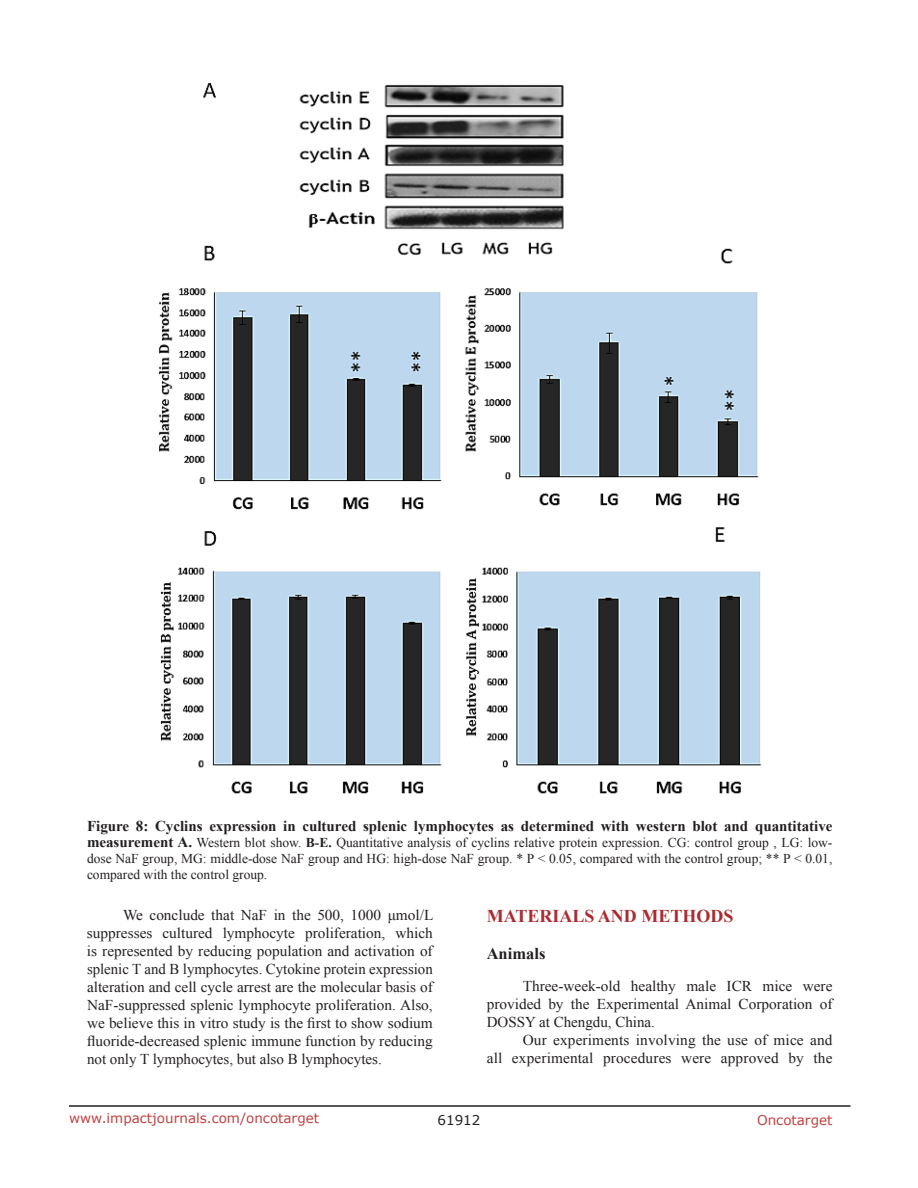
<style>
.page{position:relative;width:918px;height:1188px;background:#fff}
.page>*{position:absolute;margin:0;border:0;box-sizing:border-box;transform-origin:0 0}
.t1{font:700 18px "Times New Roman";color:#ac2b31}
.t2{font:700 16.5px "Times New Roman";color:#231f20}
.t3{font:15px/18px "Times New Roman";color:#231f20;text-align:justify}
.t4{font:700 15px "Times New Roman";color:#231f20}
.t5{font:13.5px/16.2px "Times New Roman";color:#231f20;text-align:justify}
.t6{font:13.5px "Verdana";color:#c24141}
.t7{font:13.5px "Verdana";color:#231f20}
.s1{font-weight:700;font-size:15px}
.s2{font-weight:700}
</style>
<div class="page">
<hr style="left:69px;top:1105px;width:781px;height:2px;background:#231f20">
<img style="left:158px;top:83px;width:604px;height:711px">
<p class="t4" style="left:87px;top:815px;width:747px">Figure 8: Cyclins expression in cultured splenic lymphocytes as determined with western blot and quantitative</p>
<p class="t5" style="left:87px;top:834px;width:747px"><span class="s1">measurement A.</span> Western blot show. <span class="s2">B-E.</span> Quantitative analysis of cyclins relative protein expression. CG: control group , LG: low&shy;dose NaF group, MG: middle-dose NaF group and HG: high-dose NaF group. * P &lt; 0.05, compared with the control group; ** P &lt; 0.01, compared with the control group.</p>
<p class="t3" style="left:87px;top:906px;width:348px;text-indent:36px">We conclude that NaF in the 500, 1000 μmol/L suppresses cultured lymphocyte proliferation, which is represented by reducing population and activation of splenic T and B lymphocytes. Cytokine protein expression alteration and cell cycle arrest are the molecular basis of NaF-suppressed splenic lymphocyte proliferation. Also, we believe this in vitro study is the first to show sodium fluoride-decreased splenic immune function by reducing not only T lymphocytes, but also B lymphocytes.</p>
<p class="t1" style="left:487px;top:903px;width:248px">MATERIALS AND METHODS</p>
<p class="t2" style="left:487px;top:942px;width:60px">Animals</p>
<p class="t3" style="left:487px;top:977px;width:347px;text-indent:36px">Three-week-old healthy male ICR mice were provided by the Experimental Animal Corporation of DOSSY at Chengdu, China.</p>
<p class="t3" style="left:487px;top:1031px;width:347px;text-align:right">Our experiments involving the use of mice and<br>all experimental procedures were approved by the</p>
<p class="t6" style="left:69px;top:1109px;width:252px">www.impactjournals.com/oncotarget</p>
<p class="t7" style="left:438px;top:1111px;width:44px">61912</p>
<p class="t6" style="left:757px;top:1111px;width:77px">Oncotarget</p>
</div>
